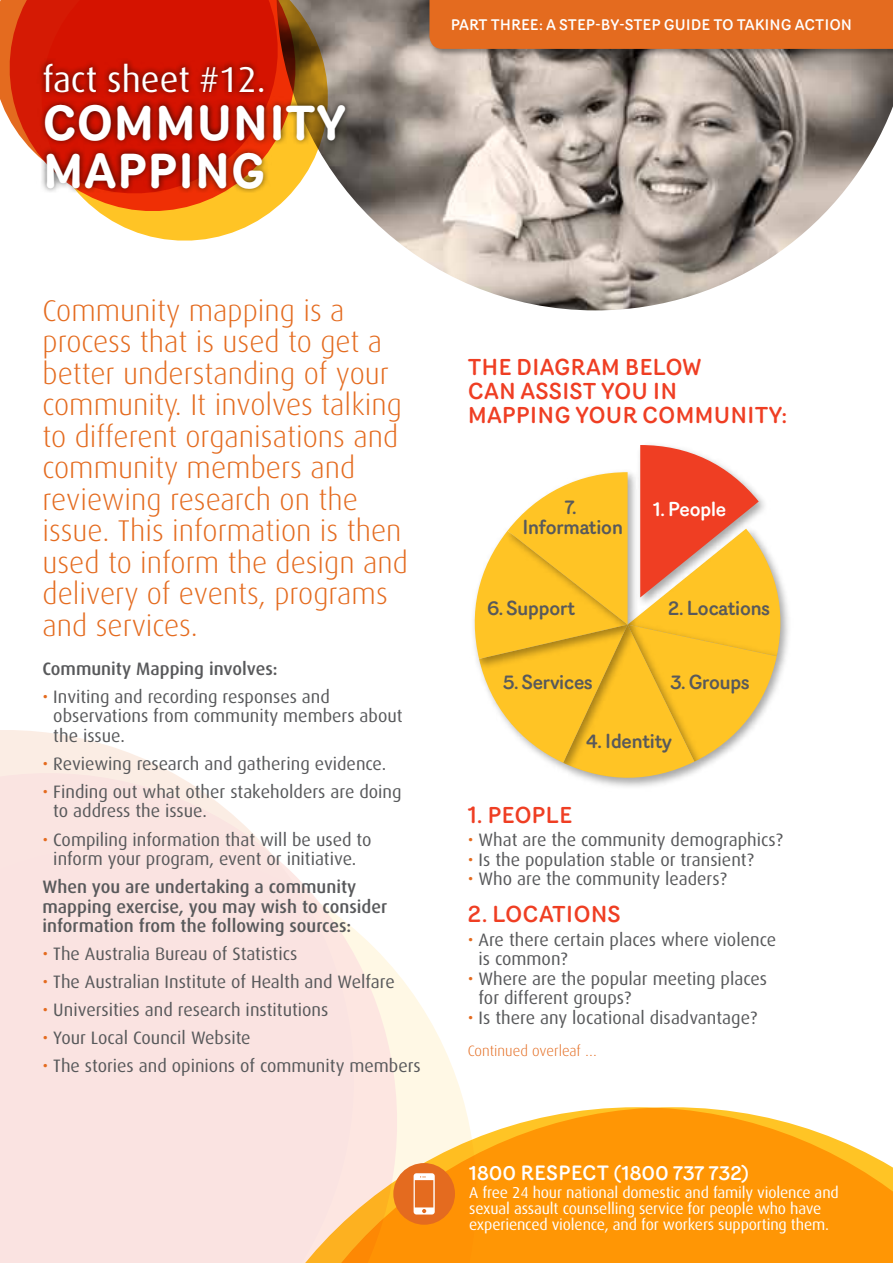
<style>
.page{position:relative;width:893px;height:1263px;background:#fff}
.page>*{position:absolute;margin:0;border:0;box-sizing:border-box;transform-origin:0 0}
.t1{font:700 48px/48px "Router";color:#fff}
.t2{font:36px "Dax";color:#fff}
.t3{font:300 30px/31.5px "Dax";color:#e46b1f}
.t4{font:500 22.5px "Router";color:#ef3e23}
.t5{font:500 20.25px "Router";color:#fff}
.t6{font:500 19.8px/19.8px "Router";letter-spacing:-.04em;color:#58595b;text-align:center}
.t7{font:500 19.8px "Router";letter-spacing:-.04em;color:#fff}
.t8{font:18px/19.5px "Dax";color:#58595b}
.t9{font:500 18px/19.5px "Dax";color:#58595b}
.t10{font:15.75px/15.8px "Dax";letter-spacing:-.01em;color:#fff}
.t11{font:500 15px "Router";color:#fff}
.t12{font:300 15px "Dax";color:#e46b1f}
.s1{color:#e46b1f}
</style>
<div class="page">
<img style="left:342px;top:0;width:551px;height:310px">
<svg style="left:0;top:0;width:28px;height:146px"></svg>
<svg style="left:28px;top:0;width:314px;height:241px"></svg>
<div style="left:429px;top:0;width:464px;height:56px;background:#000;opacity:.35"></div>
<div style="left:429px;top:0;width:464px;height:49px;background:#e46b1f"></div>
<svg style="left:0;top:739px;width:228px;height:72px"></svg>
<svg style="left:0;top:811px;width:465px;height:452px;fill:#fae3e1"></svg>
<div style="left:37px;top:58px;width:315px;height:136px;background:#000;opacity:.7"></div>
<svg style="left:473px;top:445px;width:314px;height:338px"></svg>
<svg style="left:213px;top:1107px;width:680px;height:156px;fill:#ff9605"></svg>
<div style="left:393px;top:1163px;width:62px;height:62px;background:#e46b1f;border-radius:50%"></div>
<svg style="left:414px;top:1173px;width:21px;height:41px"></svg>
<h2 class="t2" style="left:43px;top:59px;width:225px">fact sheet #12.</h2>
<h1 class="t1" style="left:43px;top:98px;width:69px">COMMUNITY<br>MAPPING</h1>
<p class="t11" style="left:451px;top:14px;width:10px">PAR</p>
<p class="t11" style="left:479px;top:14px;width:372px">T THREE: A STEP-BY-STEP GUID E TO TAKING ACTION</p>
<p class="t3" style="left:43px;top:295px;width:367px">Community mapping is a process that is used to get a better understanding of your community. It involves talking to different organisations and community members and reviewing research on the issue. This information is then used to inform the design and delivery of events, programs and services.</p>
<p class="t9" style="left:43px;top:659px;width:237px">Community Mapping involves:</p>
<p class="t8" style="left:53px;top:687px;width:351px;text-indent:-11px"><span class="s1">•</span> Inviting and recording responses and observations from community members about the issue.</p>
<p class="t8" style="left:43px;top:754px;width:345px"><span class="s1">•</span> Reviewing research and gathering evidence.</p>
<p class="t8" style="left:53px;top:782px;width:350px;text-indent:-11px"><span class="s1">•</span> Finding out what other stakeholders are doing to address the issue.</p>
<p class="t8" style="left:43px;top:830px;width:330px;text-align:center"><span class="s1">•</span> Compiling information that will be used to inform your program, event or initiative.</p>
<p class="t9" style="left:43px;top:877px;width:346px">When you are undertaking a community mapping exercise, you may wish to consider information from the following sources:</p>
<p class="t8" style="left:43px;top:944px;width:256px"><span class="s1">•</span> The Australia Bureau of Statistics</p>
<p class="t8" style="left:43px;top:972px;width:354px"><span class="s1">•</span> The Australian Institute of Health and Welfare</p>
<p class="t8" style="left:43px;top:1000px;width:287px"><span class="s1">•</span> Universities and research institutions</p>
<p class="t8" style="left:43px;top:1028px;width:210px"><span class="s1">•</span> Your Local Council Website</p>
<p class="t8" style="left:43px;top:1056px;width:380px"><span class="s1">•</span> The stories and opinions of community members</p>
<p class="t4" style="left:468px;top:350px;width:89px">THE DIAGRAM</p>
<p class="t4" style="left:625px;top:350px;width:78px">BELOW</p>
<p class="t4" style="left:468px;top:374px;width:16px">CAN</p>
<p class="t4" style="left:521px;top:374px;width:154px">ASSIST YOU IN</p>
<p class="t4" style="left:468px;top:398px;width:16px">MAPP</p>
<p class="t4" style="left:530px;top:398px;width:259px">ING YOUR COMM UN ITY:</p>
<p class="t6" style="left:522px;top:497px;width:103px">7.<br>INFORMATION</p>
<p class="t7" style="left:653px;top:494px;width:75px">1. PEOPLE</p>
<p class="t6" style="left:487px;top:597px;width:90px">6. SUPPORT</p>
<p class="t6" style="left:668px;top:597px;width:104px">2. LOCATIONS</p>
<p class="t6" style="left:503px;top:671px;width:91px">5. SERVICES</p>
<p class="t6" style="left:670px;top:671px;width:81px">3. GROUPS</p>
<p class="t6" style="left:586px;top:731px;width:88px">4. IDENTITY</p>
<p class="t4" style="left:468px;top:798px;width:106px">1. PEOPLE</p>
<p class="t8" style="left:468px;top:831px;width:317px"><span class="s1">•</span> What are the community demographics?</p>
<p class="t8" style="left:468px;top:850px;width:287px"><span class="s1">•</span> Is the population stable or transient?</p>
<p class="t8" style="left:468px;top:870px;width:261px"><span class="s1">•</span> Who are the community leaders?</p>
<p class="t4" style="left:468px;top:897px;width:155px">2. LOCATIONS</p>
<p class="t8" style="left:479px;top:930px;width:299px;text-indent:-11px"><span class="s1">•</span> Are there certain places where violence is common?</p>
<p class="t8" style="left:479px;top:969px;width:290px;text-indent:-11px"><span class="s1">•</span> Where are the popular meeting places for different groups?</p>
<p class="t8" style="left:468px;top:1008px;width:291px"><span class="s1">•</span> Is there any locational disadvantage?</p>
<p class="t12" style="left:468px;top:1043px;width:131px">Continued overleaf …</p>
<p class="t5" style="left:469px;top:1158px;width:282px">1800 RES PECT (1800 737 732)</p>
<p class="t10" style="left:469px;top:1185px;width:371px">A free 24 hour national domestic and family violence and sexual assault counselling service for people who have experienced violence, and for workers supporting them.</p>
</div>
